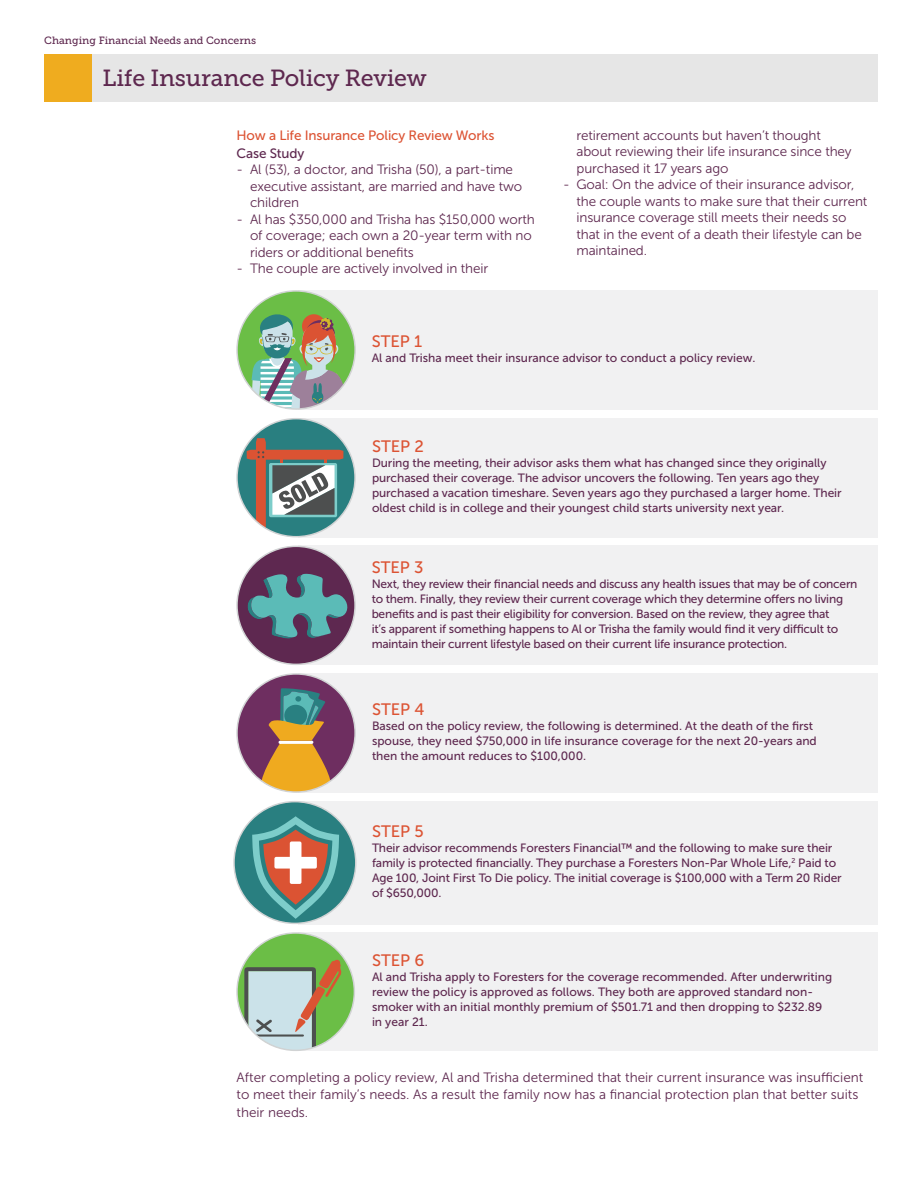
<style>
.page{position:relative;width:918px;height:1188px;background:#fff}
.page>*{position:absolute;margin:0;border:0;box-sizing:border-box;transform-origin:0 0}
.t1{font:23.25px "Museo Slab 500";letter-spacing:-.01em;color:#5e284f}
.t2{font:16.5px "Museo Sans 500";color:#dc5333}
.t3{font:13.5px/16.5px "Museo Sans 300";letter-spacing:-.01em;color:#5e284f}
.t4{font:13.5px "Museo Sans 500";letter-spacing:-.01em;color:#dc5333}
.t5{font:13.5px "Museo Sans 500";letter-spacing:-.01em;color:#5e284f}
.t6{font:12px/15px "Museo Sans 500";letter-spacing:-.005em;color:#5e284f}
.t7{font:10.5px "Museo Slab 500";color:#5e284f}
</style>
<div class="page">
<div style="left:299px;top:290px;width:579px;height:120px;background:#f1f1f2"></div>
<div style="left:299px;top:418px;width:579px;height:119px;background:#f1f1f2"></div>
<div style="left:299px;top:546px;width:579px;height:119px;background:#f1f1f2"></div>
<div style="left:299px;top:673px;width:579px;height:120px;background:#f1f1f2"></div>
<div style="left:299px;top:801px;width:579px;height:123px;background:#f1f1f2"></div>
<div style="left:299px;top:932px;width:579px;height:119px;background:#f1f1f2"></div>
<svg style="left:238px;top:291px;width:116px;height:117px"></svg>
<svg style="left:238px;top:419px;width:116px;height:118px"></svg>
<div style="left:237px;top:546px;width:118px;height:118px;background:#5e2850;border-radius:59px"></div>
<svg style="left:246px;top:574px;width:104px;height:65px"></svg>
<div style="left:237px;top:674px;width:118px;height:118px;background:#6e2e60;border-radius:59px"></div>
<svg style="left:260px;top:688px;width:72px;height:104px"></svg>
<svg style="left:235px;top:802px;width:120px;height:121px"></svg>
<div style="left:237px;top:933px;width:117px;height:117px;background:#6bbe46;border-radius:59px"></div>
<svg style="left:244px;top:960px;width:97px;height:90px"></svg>
<div style="left:44px;top:54px;width:834px;height:47px;background:#e6e6e6"></div>
<div style="left:44px;top:54px;width:48px;height:47px;background:#efac1f"></div>
<p class="t7" style="left:44px;top:34px;width:213px">Changing Financial Needs and Concerns</p>
<h1 class="t1" style="left:103px;top:65px;width:326px">Life Insurance Policy Review</h1>
<p class="t4" style="left:237px;top:128px;width:259px">How a Life Insurance Policy Review Works</p>
<p class="t5" style="left:237px;top:146px;width:69px">Case Study</p>
<p class="t3" style="left:250px;top:162px;width:274px;text-indent:-14px">- Al (53), a doctor, and Trisha (50), a part-time executive assistant, are married and have two children</p>
<p class="t3" style="left:250px;top:211px;width:286px;text-indent:-14px">- Al has $350,000 and Trisha has $150,000 worth of coverage; each own a 20-year term with no riders or additional benefits</p>
<p class="t3" style="left:237px;top:261px;width:253px">- The couple are actively involved in their</p>
<p class="t3" style="left:577px;top:127px;width:277px">retirement accounts but haven’t thought about reviewing their life insurance since they purchased it 17 years ago</p>
<p class="t3" style="left:577px;top:177px;width:292px;text-indent:-14px">- Goal: On the advice of their insurance advisor, the couple wants to make sure that their current insurance coverage still meets their needs so that in the event of a death their lifestyle can be maintained.</p>
<h2 class="t2" style="left:372px;top:332px;width:52px">STEP 1</h2>
<p class="t6" style="left:372px;top:350px;width:385px">Al and Trisha meet their insurance advisor to conduct a policy review.</p>
<h2 class="t2" style="left:372px;top:438px;width:53px">STEP 2</h2>
<p class="t6" style="left:372px;top:456px;width:471px">During the meeting, their advisor asks them what has changed since they originally purchased their coverage. The advisor uncovers the following. Ten years ago they purchased a vacation timeshare. Seven years ago they purchased a larger home. Their oldest child is in college and their youngest child starts university next year.</p>
<h2 class="t2" style="left:372px;top:558px;width:53px">STEP 3</h2>
<p class="t6" style="left:372px;top:576px;width:487px">Next, they review their financial needs and discuss any health issues that may be of concern to them. Finally, they review their current coverage which they determine offers no living benefits and is past their eligibility for conversion. Based on the review, they agree that<br>it’s apparent if something happens to Al or Trisha the family would find it very difficult to maintain their current lifestyle based on their current life insurance protection.</p>
<h2 class="t2" style="left:372px;top:700px;width:54px">STEP 4</h2>
<p class="t6" style="left:372px;top:719px;width:446px">Based on the policy review, the following is determined. At the death of the first spouse, they need $750,000 in life insurance coverage for the next 20-years and then the amount reduces to $100,000.</p>
<h2 class="t2" style="left:372px;top:822px;width:53px">STEP 5</h2>
<p class="t6" style="left:372px;top:841px;width:471px">Their advisor recommends Foresters Financial™ and the following to make sure their family is protected financially. They purchase a Foresters Non-Par Whole Life,<sup>2</sup> Paid to Age 100, Joint First To Die policy. The initial coverage is $100,000 with a Term 20 Rider of $650,000.</p>
<h2 class="t2" style="left:372px;top:951px;width:54px">STEP 6</h2>
<p class="t6" style="left:372px;top:969px;width:462px">Al and Trisha apply to Foresters for the coverage recommended. After underwriting review the policy is approved as follows. They both are approved standard non&shy;smoker with an initial monthly premium of $501.71 and then dropping to $232.89 in year 21.</p>
<p class="t3" style="left:237px;top:1069px;width:628px;line-height:17.2px">After completing a policy review, Al and Trisha determined that their current insurance was insufficient to meet their family’s needs. As a result the family now has a financial protection plan that better suits their needs.</p>
</div>
